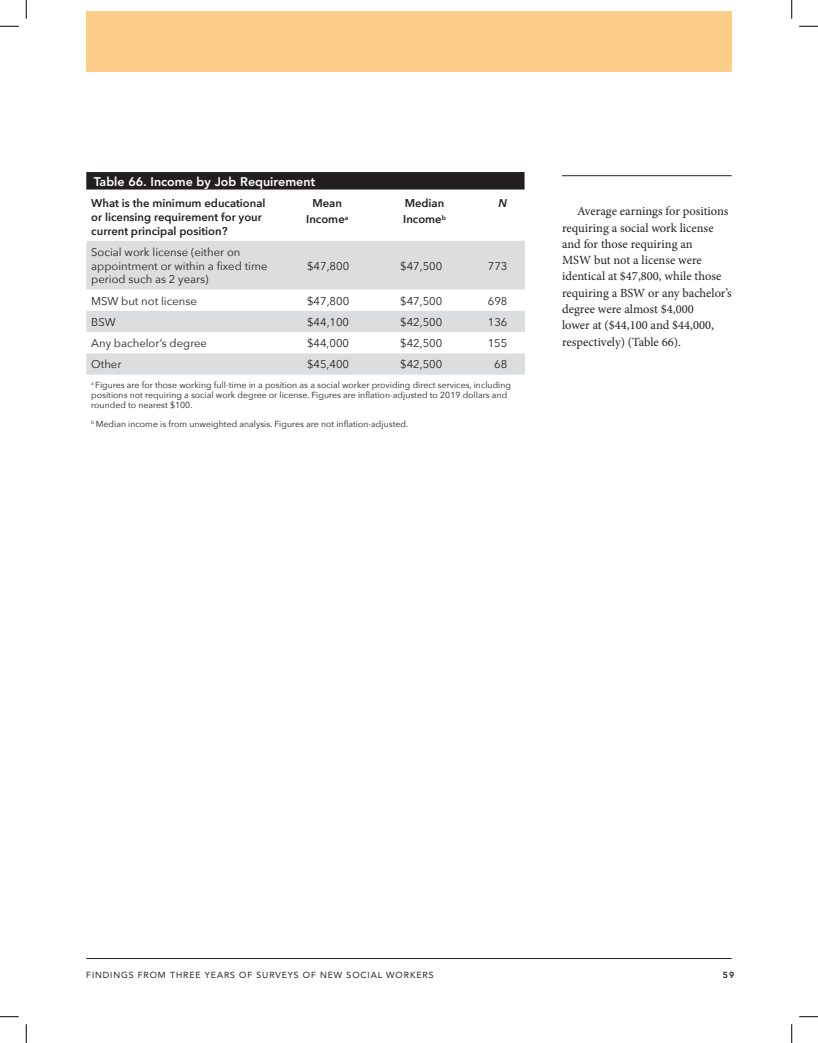
<style>
.page{position:relative;width:818px;height:1043px;background:#fff}
.page>*{position:absolute;margin:0;border:0;box-sizing:border-box;transform-origin:0 0}
.t1{font:12.5px/16.2px "Minion Pro";color:#231f20}
.t2{font:800 12.5px "Avenir LT Std";color:#fff}
.t3{font:11.25px/13.8px "Avenir Next";color:#231f20}
.t4{font:600 11.25px/13.8px "Avenir Next";color:#231f20}
.t5{font:italic 600 11.25px "Avenir Next";color:#231f20}
.t6{font:8.75px/10px "Avenir Next";color:#231f20}
.t7{font:8.75px "Avenir LT Std";letter-spacing:.1em;color:#231f20}
.t8{font:800 8.75px "Avenir LT Std";color:#231f20}
</style>
<div class="page">
<hr style="left:86px;top:958px;width:645px;height:1px;background:#231f20">
<div style="left:86px;top:11px;width:645px;height:60px;background:#fdcd8a"></div>
<hr style="left:562px;top:175px;width:169px;height:1px;background:#231f20">
<div style="left:86px;top:172px;width:438px;height:17px;background:#231f20"></div>
<svg style="left:86px;top:241px;width:439px;height:133px;fill:#dcdddf"></svg>
<svg style="left:0;top:25px;width:19px;height:2px"></svg>
<svg style="left:799px;top:25px;width:19px;height:2px"></svg>
<svg style="left:0;top:1016px;width:19px;height:1px"></svg>
<svg style="left:799px;top:1016px;width:19px;height:1px"></svg>
<svg style="left:25px;top:0;width:2px;height:19px"></svg>
<svg style="left:25px;top:1024px;width:2px;height:18px"></svg>
<svg style="left:791px;top:0;width:1px;height:19px"></svg>
<svg style="left:791px;top:1024px;width:1px;height:18px"></svg>
<h1 class="t2" style="left:94px;top:174px;width:223px">Table 66. Income by Job Requirement</h1>
<p class="t4" style="left:91px;top:196px;width:176px">What is the minimum educational or licensing requirement for your current principal position?</p>
<p class="t4" style="left:306px;top:195px;width:44px;line-height:16.2px;text-align:center">Mean<br>Income<sup>a</sup></p>
<p class="t4" style="left:403px;top:195px;width:44px;line-height:16.2px">Median<br>Income<sup>b</sup></p>
<p class="t5" style="left:498px;top:193px;width:10px">N</p>
<p class="t3" style="left:91px;top:244px;width:178px">Social work license (either on appointment or within a fixed time period such as 2 years)</p>
<p class="t3" style="left:307px;top:258px;width:44px">$47,800</p>
<p class="t3" style="left:400px;top:258px;width:44px">$47,500</p>
<p class="t3" style="left:488px;top:258px;width:21px">773</p>
<p class="t3" style="left:91px;top:293px;width:107px">MSW but not license</p>
<p class="t3" style="left:307px;top:293px;width:44px">$47,800</p>
<p class="t3" style="left:400px;top:293px;width:44px">$47,500</p>
<p class="t3" style="left:488px;top:293px;width:21px">698</p>
<p class="t3" style="left:91px;top:314px;width:26px">BSW</p>
<p class="t3" style="left:307px;top:314px;width:44px">$44,100</p>
<p class="t3" style="left:400px;top:314px;width:44px">$42,500</p>
<p class="t3" style="left:488px;top:314px;width:21px">136</p>
<p class="t3" style="left:91px;top:336px;width:117px">Any bachelor’s degree</p>
<p class="t3" style="left:307px;top:336px;width:44px">$44,000</p>
<p class="t3" style="left:400px;top:336px;width:44px">$42,500</p>
<p class="t3" style="left:488px;top:336px;width:21px">155</p>
<p class="t3" style="left:91px;top:357px;width:32px">Other</p>
<p class="t3" style="left:307px;top:357px;width:44px">$45,400</p>
<p class="t3" style="left:400px;top:357px;width:44px">$42,500</p>
<p class="t3" style="left:494px;top:357px;width:15px">68</p>
<p class="t6" style="left:91px;top:380px;width:421px"><sup>a</sup> Figures are for those working full-time in a position as a social worker providing direct services, including positions not requiring a social work degree or license. Figures are inflation-adjusted to 2019 dollars and rounded to nearest $100.</p>
<p class="t6" style="left:91px;top:419px;width:318px"><sup>b</sup> Median income is from unweighted analysis. Figures are not inflation-adjusted.</p>
<p class="t1" style="left:562px;top:203px;width:171px;text-indent:15px">Average earnings for positions requiring a social work license and for those requiring an<br>MSW but not a license were identical at $47,800, while those requiring a BSW or any bachelor’s degree were almost $4,000<br>lower at ($44,100 and $44,000, respectively) (Table 66).</p>
<p class="t7" style="left:86px;top:970px;width:349px">FINDINGS FROM THREE YEARS OF SURVEYS OF NEW SOCIAL WORKERS</p>
<p class="t8" style="left:723px;top:970px;width:13px">59</p>
</div>
